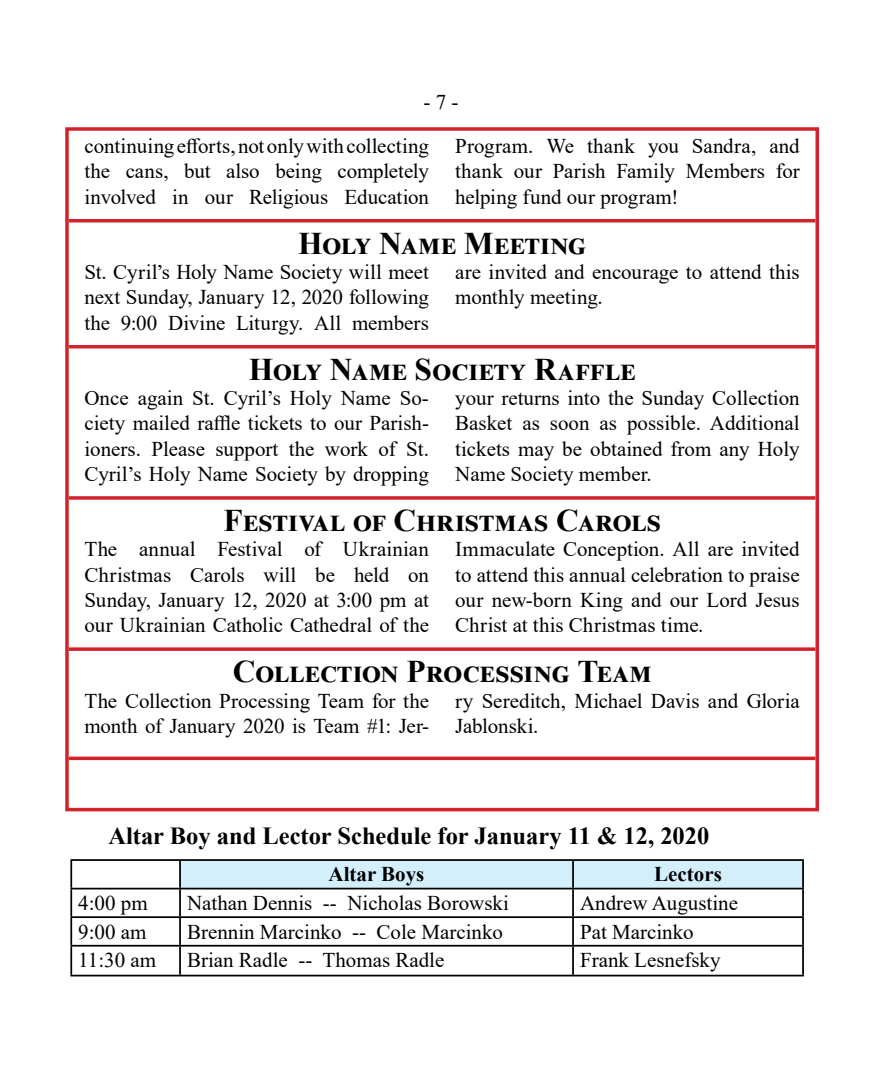
<style>
.page{position:relative;width:882px;height:1071px;background:#fff}
.page>*{position:absolute;margin:0;border:0;box-sizing:border-box;transform-origin:0 0}
.t1{font:700 31.5px "Times New Roman";letter-spacing:.045em;color:#000}
.t2{font:700 24.5px "Times New Roman";color:#000}
.t3{font:21px/25.2px "Times New Roman";color:#000;text-align:justify}
.t4{font:700 21px "Times New Roman";color:#000}
</style>
<div class="page">
<div style="left:181px;top:861px;width:621px;height:27px;background:#d4effc"></div>
<hr style="left:70px;top:859px;width:110px;height:2px;background:#000">
<hr style="left:70px;top:861px;width:2px;height:27px;background:#000">
<hr style="left:180px;top:859px;width:393px;height:2px;background:#000">
<hr style="left:179px;top:861px;width:2px;height:27px;background:#000">
<hr style="left:573px;top:859px;width:231px;height:2px;background:#000">
<hr style="left:572px;top:861px;width:2px;height:27px;background:#000">
<hr style="left:802px;top:861px;width:2px;height:27px;background:#000">
<hr style="left:70px;top:888px;width:110px;height:1px;background:#000">
<hr style="left:70px;top:889px;width:2px;height:27px;background:#000">
<hr style="left:180px;top:888px;width:393px;height:1px;background:#000">
<hr style="left:179px;top:889px;width:2px;height:27px;background:#000">
<hr style="left:573px;top:888px;width:231px;height:1px;background:#000">
<hr style="left:572px;top:889px;width:2px;height:27px;background:#000">
<hr style="left:802px;top:889px;width:2px;height:27px;background:#000">
<hr style="left:70px;top:916px;width:110px;height:2px;background:#000">
<hr style="left:70px;top:918px;width:2px;height:27px;background:#000">
<hr style="left:180px;top:916px;width:393px;height:2px;background:#000">
<hr style="left:179px;top:918px;width:2px;height:27px;background:#000">
<hr style="left:573px;top:916px;width:231px;height:2px;background:#000">
<hr style="left:572px;top:918px;width:2px;height:27px;background:#000">
<hr style="left:802px;top:918px;width:2px;height:27px;background:#000">
<hr style="left:70px;top:945px;width:110px;height:2px;background:#000">
<hr style="left:70px;top:947px;width:2px;height:28px;background:#000">
<hr style="left:180px;top:945px;width:393px;height:2px;background:#000">
<hr style="left:179px;top:947px;width:2px;height:28px;background:#000">
<hr style="left:573px;top:945px;width:231px;height:2px;background:#000">
<hr style="left:572px;top:947px;width:2px;height:28px;background:#000">
<hr style="left:802px;top:947px;width:2px;height:28px;background:#000">
<hr style="left:70px;top:975px;width:110px;height:1px;background:#000">
<hr style="left:180px;top:975px;width:393px;height:1px;background:#000">
<hr style="left:573px;top:975px;width:231px;height:1px;background:#000">
<hr style="left:69px;top:219px;width:747px;height:3px;background:#d2232a">
<hr style="left:69px;top:345px;width:747px;height:3px;background:#d2232a">
<svg style="left:70px;top:496px;width:744px;height:4px;background:#d73e44"></svg>
<svg style="left:70px;top:647px;width:744px;height:4px;background:#d73e44"></svg>
<hr style="left:69px;top:757px;width:747px;height:3px;background:#d2232a">
<div style="left:65px;top:127px;width:754px;height:684px;border:4px solid #d2232a"></div>
<p class="t3" style="left:424px;top:89px;width:36px">- 7 -</p>
<p class="t3" style="left:84px;top:133px;width:346px">continuing efforts, not only with collecting the cans, but also being completely involved in our Religious Education</p>
<p class="t3" style="left:455px;top:133px;width:346px">Program. We thank you Sandra, and thank our Parish Family Members for helping fund our program!</p>
<h1 class="t1" style="left:298px;top:221px;width:290px">Holy Name Meeting</h1>
<p class="t3" style="left:84px;top:259px;width:346px">St. Cyril’s Holy Name Society will meet next Sunday, January 12, 2020 following the 9:00 Divine Liturgy. All members</p>
<p class="t3" style="left:455px;top:259px;width:346px">are invited and encourage to attend this monthly meeting.</p>
<h1 class="t1" style="left:249px;top:347px;width:387px">Holy Name Society Raffle</h1>
<p class="t3" style="left:84px;top:385px;width:346px">Once again St. Cyril’s Holy Name So&shy;ciety mailed raffle tickets to our Parish&shy;ioners. Please support the work of St.<br>Cyril’s Holy Name Society by dropping</p>
<p class="t3" style="left:455px;top:385px;width:346px">your returns into the Sunday Collection Basket as soon as possible. Additional tickets may be obtained from any Holy Name Society member.</p>
<h1 class="t1" style="left:223px;top:498px;width:439px">Festival of Christmas Carols</h1>
<p class="t3" style="left:84px;top:536px;width:346px">The annual Festival of Ukrainian Christmas Carols will be held on Sunday, January 12, 2020 at 3:00 pm at our Ukrainian Catholic Cathedral of the</p>
<p class="t3" style="left:455px;top:536px;width:346px">Immaculate Conception. All are invited to attend this annual celebration to praise our new-born King and our Lord Jesus Christ at this Christmas time.</p>
<h1 class="t1" style="left:233px;top:649px;width:420px">Collection Processing Team</h1>
<p class="t3" style="left:84px;top:687px;width:346px">The Collection Processing Team for the month of January 2020 is Team #1: Jer-</p>
<p class="t3" style="left:455px;top:687px;width:346px">ry Sereditch, Michael Davis and Gloria<br>Jablonski.</p>
<p class="t2" style="left:108px;top:818px;width:602px">Altar Boy and Lector Schedule for January 11 &amp; 12, 2020</p>
<p class="t4" style="left:329px;top:859px;width:97px">Altar Boys</p>
<p class="t4" style="left:654px;top:859px;width:69px">Lectors</p>
<p class="t3" style="left:78px;top:890px;width:71px">4:00 pm</p>
<p class="t3" style="left:187px;top:890px;width:323px">Nathan Dennis -- Nicholas Borowski</p>
<p class="t3" style="left:580px;top:890px;width:160px">Andrew Augustine</p>
<p class="t3" style="left:78px;top:918px;width:70px">9:00 am</p>
<p class="t3" style="left:187px;top:918px;width:318px">Brennin Marcinko -- Cole Marcinko</p>
<p class="t3" style="left:580px;top:918px;width:115px">Pat Marcinko</p>
<p class="t3" style="left:78px;top:947px;width:79px">11:30 am</p>
<p class="t3" style="left:187px;top:947px;width:259px">Brian Radle -- Thomas Radle</p>
<p class="t3" style="left:580px;top:947px;width:142px">Frank Lesnefsky</p>
</div>
